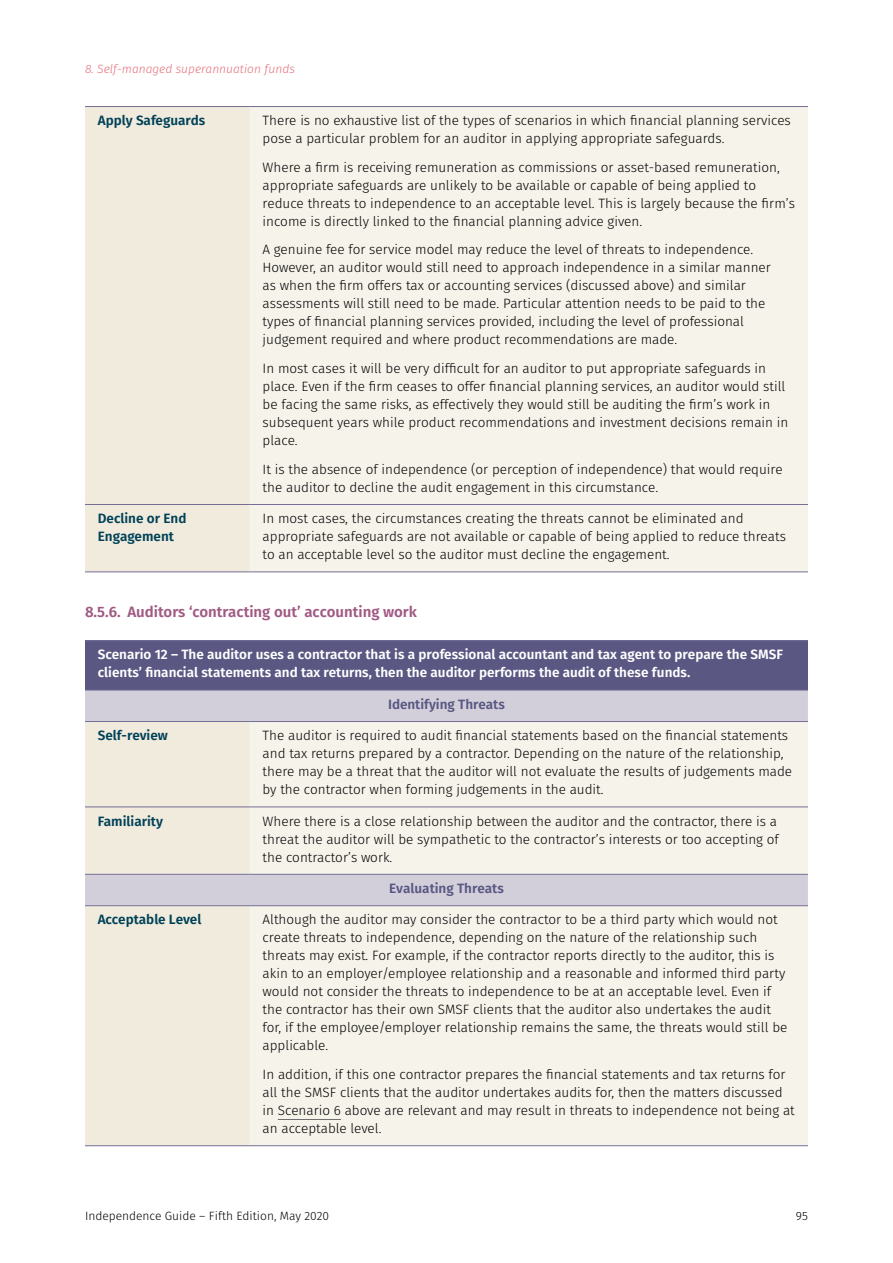
<style>
.page{position:relative;width:893px;height:1263px;background:#fff}
.page>*{position:absolute;margin:0;border:0;box-sizing:border-box;transform-origin:0 0}
.t1{font:600 15px "Fira Sans";color:#a05a83}
.t2{font:300 13.5px/18px "Fira Sans";color:#000}
.t3{font:600 13.5px/18px "Fira Sans";color:#fff}
.t4{font:600 13.5px/18px "Fira Sans";color:#004159}
.t5{font:600 13.5px "Fira Sans";color:#5a5783}
.t6{font:300 12px "Fira Sans";color:#000}
.t7{font:italic 300 12px "Fira Sans";color:#e66e7a}
</style>
<div class="page">
<div style="left:85px;top:107px;width:165px;height:465px;background:#f0ebdc"></div>
<div style="left:250px;top:107px;width:558px;height:465px;background:#f6f3eb"></div>
<hr style="left:85px;top:106px;width:165px;height:1px;background:#746e94">
<hr style="left:250px;top:106px;width:558px;height:1px;background:#746e94">
<hr style="left:85px;top:504px;width:165px;height:1px;background:#746e94">
<hr style="left:250px;top:504px;width:558px;height:1px;background:#746e94">
<hr style="left:85px;top:572px;width:165px;height:1px;background:#746e94">
<hr style="left:250px;top:572px;width:558px;height:1px;background:#746e94">
<div style="left:85px;top:641px;width:723px;height:49px;background:#5a5783"></div>
<div style="left:85px;top:691px;width:723px;height:30px;background:#d2cfdb"></div>
<svg style="left:85px;top:722px;width:165px;height:423px;background:#ede8db"></svg>
<svg style="left:250px;top:722px;width:558px;height:423px;background:#f3f0e9"></svg>
<hr style="left:85px;top:640px;width:165px;height:1px;background:#746e94">
<hr style="left:250px;top:640px;width:558px;height:1px;background:#746e94">
<hr style="left:85px;top:807px;width:165px;height:1px;background:#746e94">
<hr style="left:250px;top:807px;width:558px;height:1px;background:#746e94">
<hr style="left:85px;top:690px;width:165px;height:1px;background:#746e94">
<hr style="left:250px;top:690px;width:558px;height:1px;background:#746e94">
<hr style="left:85px;top:721px;width:165px;height:1px;background:#746e94">
<hr style="left:250px;top:721px;width:558px;height:1px;background:#746e94">
<hr style="left:85px;top:874px;width:165px;height:1px;background:#746e94">
<hr style="left:250px;top:874px;width:558px;height:1px;background:#746e94">
<hr style="left:85px;top:905px;width:165px;height:1px;background:#746e94">
<hr style="left:250px;top:905px;width:558px;height:1px;background:#746e94">
<hr style="left:85px;top:1145px;width:165px;height:1px;background:#746e94">
<hr style="left:250px;top:1145px;width:558px;height:1px;background:#746e94">
<hr style="left:278px;top:1119px;width:63px;height:1px;background:#6d6e71">
<p class="t7" style="left:85px;top:60px;width:211px">8. Self-managed superannuation funds</p>
<p class="t4" style="left:98px;top:111px;width:109px">Apply Safeguards</p>
<p class="t2" style="left:263px;top:111px;width:530px">There is no exhaustive list of the types of scenarios in which financial planning services pose a particular problem for an auditor in applying appropriate safeguards.</p>
<p class="t2" style="left:263px;top:158px;width:534px">Where a firm is receiving remuneration as commissions or asset-based remuneration, appropriate safeguards are unlikely to be available or capable of being applied to reduce threats to independence to an acceptable level. This is largely because the firm’s income is directly linked to the financial planning advice given.</p>
<p class="t2" style="left:263px;top:241px;width:510px">A genuine fee for service model may reduce the level of threats to independence.<br>However, an auditor would still need to approach independence in a similar manner as when the firm offers tax or accounting services (discussed above) and similar assessments will still need to be made. Particular attention needs to be paid to the types of financial planning services provided, including the level of professional judgement required and where product recommendations are made.</p>
<p class="t2" style="left:263px;top:359px;width:527px">In most cases it will be very difficult for an auditor to put appropriate safeguards in place. Even if the firm ceases to offer financial planning services, an auditor would still be facing the same risks, as effectively they would still be auditing the firm’s work in subsequent years while product recommendations and investment decisions remain in place.</p>
<p class="t2" style="left:263px;top:460px;width:522px">It is the absence of independence (or perception of independence) that would require the auditor to decline the audit engagement in this circumstance.</p>
<p class="t4" style="left:98px;top:509px;width:90px">Decline or End<br>Engagement</p>
<p class="t2" style="left:263px;top:509px;width:525px">In most cases, the circumstances creating the threats cannot be eliminated and appropriate safeguards are not available or capable of being applied to reduce threats to an acceptable level so the auditor must decline the engagement.</p>
<p class="t1" style="left:85px;top:601px;width:333px">8.5.6. Auditors ‘contracting out’ accounting work</p>
<p class="t3" style="left:98px;top:646px;width:687px">Scenario 12 – The auditor uses a contractor that is a professional accountant and tax agent to prepare the SMSF clients’ financial statements and tax returns, then the auditor performs the audit of these funds.</p>
<p class="t5" style="left:388px;top:694px;width:118px">Identifying Threats</p>
<p class="t4" style="left:98px;top:726px;width:71px">Self-review</p>
<p class="t2" style="left:263px;top:726px;width:531px">The auditor is required to audit financial statements based on the financial statements and tax returns prepared by a contractor. Depending on the nature of the relationship, there may be a threat that the auditor will not evaluate the results of judgements made by the contractor when forming judgements in the audit.</p>
<p class="t4" style="left:98px;top:812px;width:67px">Familiarity</p>
<p class="t2" style="left:263px;top:812px;width:518px;text-align:justify">Where there is a close relationship between the auditor and the contractor, there is a threat the auditor will be sympathetic to the contractor’s interests or too accepting of the contractor’s work.</p>
<p class="t5" style="left:389px;top:879px;width:116px">Evaluating Threats</p>
<p class="t4" style="left:98px;top:910px;width:105px">Acceptable Level</p>
<p class="t2" style="left:263px;top:910px;width:526px">Although the auditor may consider the contractor to be a third party which would not create threats to independence, depending on the nature of the relationship such threats may exist. For example, if the contractor reports directly to the auditor, this is akin to an employer/employee relationship and a reasonable and informed third party would not consider the threats to independence to be at an acceptable level. Even if the contractor has their own SMSF clients that the auditor also undertakes the audit for, if the employee/employer relationship remains the same, the threats would still be applicable.</p>
<p class="t2" style="left:263px;top:1065px;width:534px">In addition, if this one contractor prepares the financial statements and tax returns for all the SMSF clients that the auditor undertakes audits for, then the matters discussed in Scenario 6 above are relevant and may result in threats to independence not being at an acceptable level.</p>
<p class="t6" style="left:85px;top:1208px;width:246px">Independence Guide – Fifth Edition, May 2020</p>
<p class="t6" style="left:796px;top:1208px;width:14px">95</p>
</div>
